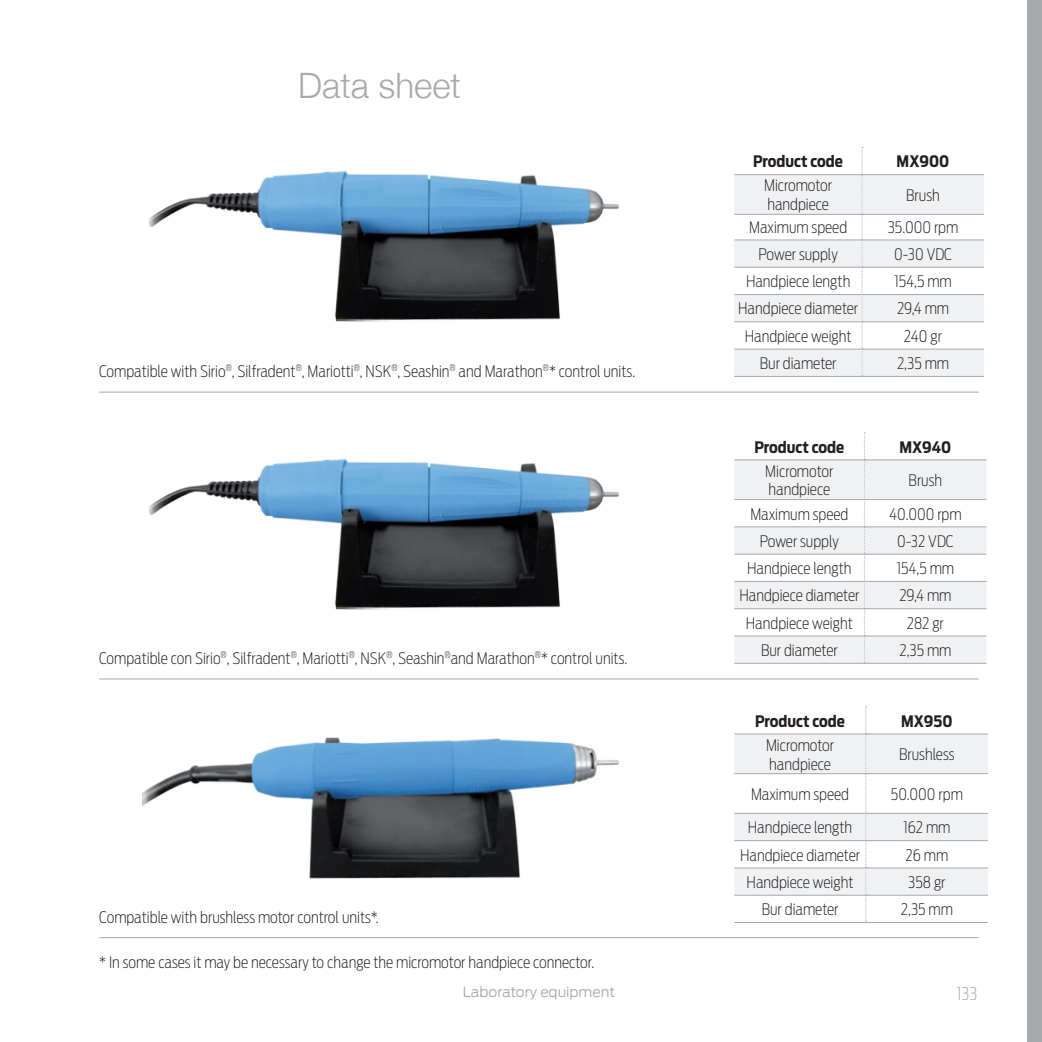
<style>
.page{position:relative;width:1042px;height:1042px;background:#fff}
.page>*{position:absolute;margin:0;border:0;box-sizing:border-box;transform-origin:0 0}
.t1{font:300 35px "Helvetica Neue";color:#a8a9ad}
.t2{font:200 17.5px "Antenna Cond";color:#a8a9ad}
.t3{font:200 15.75px/18.9px "Antenna Cond";color:#231f20}
.t4{font:700 15.75px "Antenna Cond";color:#231f20}
.t5{font:300 14px "Antenna";color:#a8a9ad}
</style>
<div class="page">
<div style="left:1027px;top:0;width:15px;height:1042px;background:#a8a9ad"></div>
<hr style="left:99px;top:392px;width:879px;height:1px;background:#a8a9ad">
<img style="left:149px;top:171px;width:470px;height:151px">
<img style="left:142px;top:737px;width:477px;height:142px">
<hr style="left:99px;top:937px;width:879px;height:1px;background:#a8a9ad">
<hr style="left:99px;top:678px;width:879px;height:1px;background:#a8a9ad">
<img style="left:149px;top:458px;width:470px;height:152px">
<svg style="left:734px;top:175px;width:250px;height:201px;fill:#f0f1f2"></svg>
<hr style="left:734px;top:174px;width:128px;height:1px;background:#a8a9ad">
<hr style="left:862px;top:174px;width:122px;height:1px;background:#a8a9ad">
<hr style="left:734px;top:214px;width:128px;height:1px;background:#a8a9ad">
<hr style="left:862px;top:214px;width:122px;height:1px;background:#a8a9ad">
<hr style="left:734px;top:240px;width:128px;height:1px;background:#a8a9ad">
<hr style="left:862px;top:240px;width:122px;height:1px;background:#a8a9ad">
<hr style="left:734px;top:267px;width:128px;height:1px;background:#a8a9ad">
<hr style="left:862px;top:267px;width:122px;height:1px;background:#a8a9ad">
<hr style="left:734px;top:294px;width:128px;height:1px;background:#a8a9ad">
<hr style="left:862px;top:294px;width:122px;height:1px;background:#a8a9ad">
<hr style="left:734px;top:321px;width:128px;height:1px;background:#a8a9ad">
<hr style="left:862px;top:321px;width:122px;height:1px;background:#a8a9ad">
<hr style="left:734px;top:349px;width:128px;height:1px;background:#a8a9ad">
<hr style="left:862px;top:349px;width:122px;height:1px;background:#a8a9ad">
<hr style="left:734px;top:376px;width:128px;height:1px;background:#a8a9ad">
<hr style="left:862px;top:376px;width:122px;height:1px;background:#a8a9ad">
<svg style="left:861px;top:147px;width:2px;height:229px"></svg>
<svg style="left:734px;top:460px;width:252px;height:203px;fill:#f0f1f2"></svg>
<hr style="left:734px;top:459px;width:130px;height:1px;background:#a8a9ad">
<hr style="left:864px;top:459px;width:122px;height:1px;background:#a8a9ad">
<hr style="left:734px;top:499px;width:130px;height:1px;background:#a8a9ad">
<hr style="left:864px;top:499px;width:122px;height:1px;background:#a8a9ad">
<hr style="left:734px;top:526px;width:130px;height:1px;background:#a8a9ad">
<hr style="left:864px;top:526px;width:122px;height:1px;background:#a8a9ad">
<hr style="left:734px;top:554px;width:130px;height:1px;background:#a8a9ad">
<hr style="left:864px;top:554px;width:122px;height:1px;background:#a8a9ad">
<hr style="left:734px;top:581px;width:130px;height:1px;background:#a8a9ad">
<hr style="left:864px;top:581px;width:122px;height:1px;background:#a8a9ad">
<hr style="left:734px;top:608px;width:130px;height:1px;background:#a8a9ad">
<hr style="left:864px;top:608px;width:122px;height:1px;background:#a8a9ad">
<hr style="left:734px;top:636px;width:130px;height:1px;background:#a8a9ad">
<hr style="left:864px;top:636px;width:122px;height:1px;background:#a8a9ad">
<hr style="left:734px;top:663px;width:130px;height:1px;background:#a8a9ad">
<hr style="left:864px;top:663px;width:122px;height:1px;background:#a8a9ad">
<svg style="left:864px;top:432px;width:1px;height:231px"></svg>
<hr style="left:734px;top:922px;width:132px;height:1px;background:#a8a9ad">
<hr style="left:866px;top:922px;width:122px;height:1px;background:#a8a9ad">
<svg style="left:734px;top:706px;width:254px;height:216px"></svg>
<h1 class="t1" style="left:298px;top:64px;width:164px">Data sheet</h1>
<p class="t3" style="left:99px;top:361px;width:538px">Compatible with Sirio<sup>®</sup>, Silfradent<sup>®</sup>, Mariotti<sup>®</sup>, NSK<sup>®</sup>, Seashin<sup>®</sup> and Marathon<sup>®</sup>* control units.</p>
<p class="t3" style="left:99px;top:648px;width:530px">Compatible con Sirio<sup>®</sup>, Silfradent<sup>®</sup>, Mariotti<sup>®</sup>, NSK<sup>®</sup>, Seashin<sup>®</sup>and Marathon<sup>®</sup>* control units.</p>
<p class="t3" style="left:99px;top:907px;width:281px">Compatible with brushless motor control units*.</p>
<p class="t3" style="left:99px;top:952px;width:497px">* In some cases it may be necessary to change the micromotor handpiece connector.</p>
<p class="t4" style="left:753px;top:152px;width:91px">Product code</p>
<p class="t4" style="left:896px;top:152px;width:54px">MX900</p>
<p class="t3" style="left:764px;top:176px;width:70px">Micromotor handpiece</p>
<p class="t3" style="left:906px;top:186px;width:35px">Brush</p>
<p class="t3" style="left:749px;top:218px;width:100px">Maximum speed</p>
<p class="t3" style="left:888px;top:218px;width:72px">35.000 rpm</p>
<p class="t3" style="left:758px;top:245px;width:81px">Power supply</p>
<p class="t3" style="left:894px;top:245px;width:59px">0-30 VDC</p>
<p class="t3" style="left:746px;top:272px;width:106px">Handpiece length</p>
<p class="t3" style="left:894px;top:272px;width:59px">154,5 mm</p>
<p class="t3" style="left:738px;top:299px;width:121px">Handpiece diameter</p>
<p class="t3" style="left:897px;top:299px;width:53px">29,4 mm</p>
<p class="t3" style="left:745px;top:327px;width:108px">Handpiece weight</p>
<p class="t3" style="left:904px;top:327px;width:40px">240 gr</p>
<p class="t3" style="left:760px;top:354px;width:78px">Bur diameter</p>
<p class="t3" style="left:897px;top:354px;width:53px">2,35 mm</p>
<p class="t4" style="left:754px;top:437px;width:91px">Product code</p>
<p class="t4" style="left:899px;top:437px;width:53px">MX940</p>
<p class="t3" style="left:765px;top:461px;width:70px">Micromotor handpiece</p>
<p class="t3" style="left:908px;top:471px;width:35px">Brush</p>
<p class="t3" style="left:750px;top:504px;width:100px">Maximum speed</p>
<p class="t3" style="left:889px;top:504px;width:74px">40.000 rpm</p>
<p class="t3" style="left:760px;top:532px;width:81px">Power supply</p>
<p class="t3" style="left:897px;top:532px;width:58px">0-32 VDC</p>
<p class="t3" style="left:747px;top:559px;width:106px">Handpiece length</p>
<p class="t3" style="left:897px;top:559px;width:59px">154,5 mm</p>
<p class="t3" style="left:739px;top:586px;width:121px">Handpiece diameter</p>
<p class="t3" style="left:899px;top:586px;width:53px">29,4 mm</p>
<p class="t3" style="left:746px;top:613px;width:108px">Handpiece weight</p>
<p class="t3" style="left:907px;top:613px;width:38px">282 gr</p>
<p class="t3" style="left:761px;top:641px;width:78px">Bur diameter</p>
<p class="t3" style="left:899px;top:641px;width:53px">2,35 mm</p>
<p class="t4" style="left:755px;top:711px;width:91px">Product code</p>
<p class="t4" style="left:901px;top:711px;width:53px">MX950</p>
<p class="t3" style="left:766px;top:735px;width:70px">Micromotor handpiece</p>
<p class="t3" style="left:899px;top:745px;width:57px">Brushless</p>
<p class="t3" style="left:751px;top:785px;width:100px">Maximum speed</p>
<p class="t3" style="left:891px;top:785px;width:73px">50.000 rpm</p>
<p class="t3" style="left:748px;top:818px;width:106px">Handpiece length</p>
<p class="t3" style="left:903px;top:818px;width:48px">162 mm</p>
<p class="t3" style="left:740px;top:845px;width:121px">Handpiece diameter</p>
<p class="t3" style="left:905px;top:845px;width:44px">26 mm</p>
<p class="t3" style="left:746px;top:873px;width:108px">Handpiece weight</p>
<p class="t3" style="left:908px;top:873px;width:39px">358 gr</p>
<p class="t3" style="left:762px;top:900px;width:78px">Bur diameter</p>
<p class="t3" style="left:901px;top:900px;width:53px">2,35 mm</p>
<p class="t5" style="left:463px;top:984px;width:154px">Laboratory equipment</p>
<p class="t2" style="left:957px;top:983px;width:22px">133</p>
</div>
